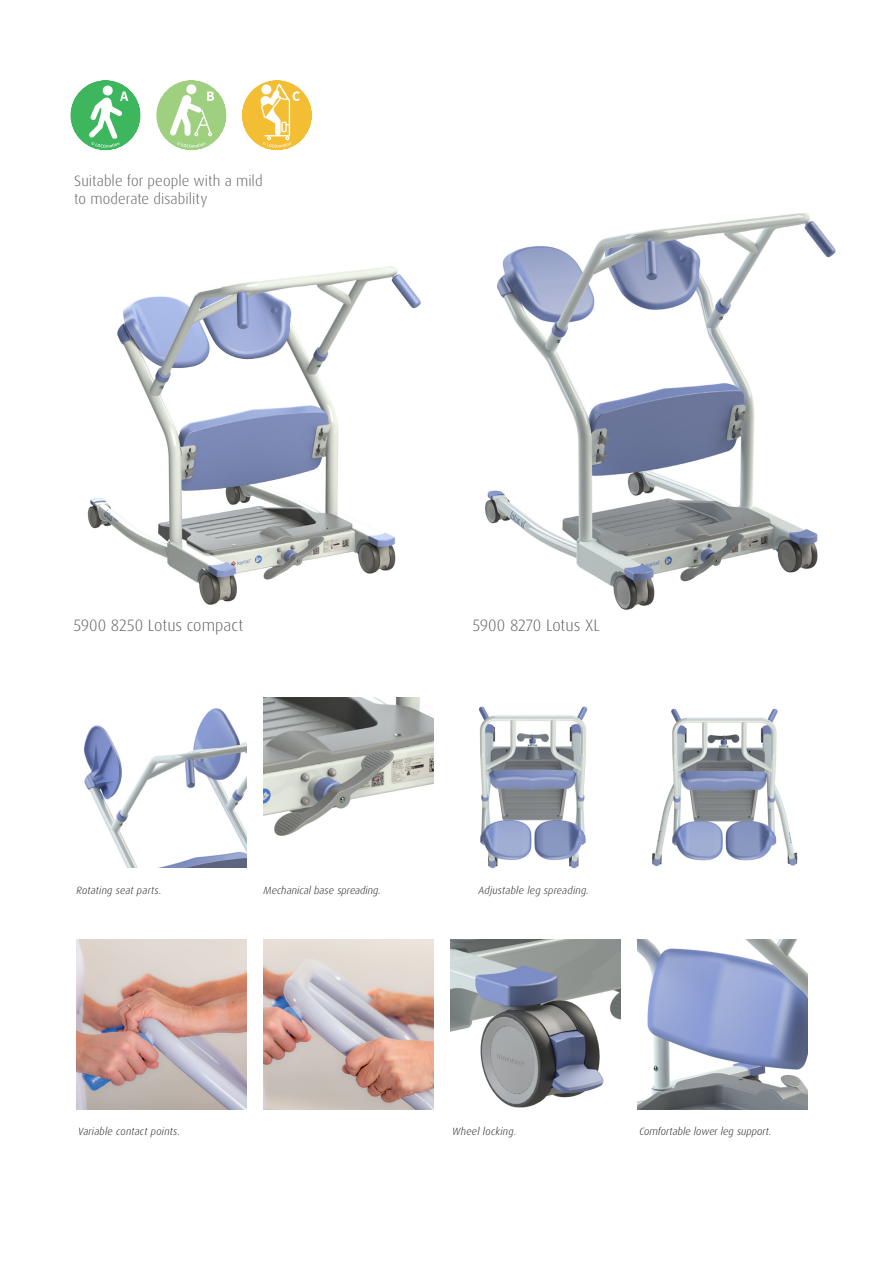
<style>
.page{position:relative;width:893px;height:1263px;background:#fff}
.page>*{position:absolute;margin:0;border:0;box-sizing:border-box;transform-origin:0 0}
._1_Art_nr_Titel{font:300 16.5px "Dax Pro";color:#636366}
.Bodytekst{font:300 15px/18px "Dax Pro";letter-spacing:.005em;color:#636366}
._7_onderschrift{font:italic 300 10.5px "Dax Pro";letter-spacing:.01em;color:#231f20}
</style>
<div class="page">
<img style="left:87px;top:266px;width:334px;height:339px">
<img style="left:84px;top:708px;width:163px;height:159px">
<img style="left:478px;top:706px;width:110px;height:163px">
<img style="left:652px;top:708px;width:146px;height:159px">
<img style="left:451px;top:939px;width:170px;height:169px">
<img style="left:264px;top:697px;width:170px;height:139px">
<img style="left:77px;top:939px;width:170px;height:170px">
<img style="left:264px;top:939px;width:170px;height:170px">
<img style="left:638px;top:939px;width:170px;height:170px">
<img style="left:485px;top:213px;width:351px;height:397px">
<svg style="left:70px;top:80px;width:71px;height:71px"></svg>
<div style="left:65px;top:75px;width:81px;height:81px;border:2px solid #fff;border-radius:50%"></div>
<svg style="left:156px;top:80px;width:71px;height:71px"></svg>
<div style="left:151px;top:75px;width:81px;height:81px;border:2px solid #fff;border-radius:50%"></div>
<svg style="left:242px;top:80px;width:70px;height:71px"></svg>
<div style="left:236px;top:75px;width:82px;height:81px;border:2px solid #fff;border-radius:50%"></div>
<p class="Bodytekst" style="left:74px;top:172px;width:190px">Suitable for people with a mild to moderate disability</p>
<p class="_1_Art_nr_Titel" style="left:74px;top:615px;width:171px">5900 8250 Lotus compact</p>
<p class="_1_Art_nr_Titel" style="left:473px;top:615px;width:129px">5900 8270 Lotus XL</p>
<p class="_7_onderschrift" style="left:77px;top:883px;width:87px">Rotating seat parts.</p>
<p class="_7_onderschrift" style="left:264px;top:883px;width:119px">Mechanical base spreading.</p>
<p class="_7_onderschrift" style="left:478px;top:883px;width:112px">Adjustable leg spreading.</p>
<p class="_7_onderschrift" style="left:78px;top:1124px;width:104px">Variable contact points.</p>
<p class="_7_onderschrift" style="left:452px;top:1124px;width:66px">Wheel locking.</p>
<p class="_7_onderschrift" style="left:639px;top:1124px;width:134px">Comfortable lower leg support.</p>
</div>
